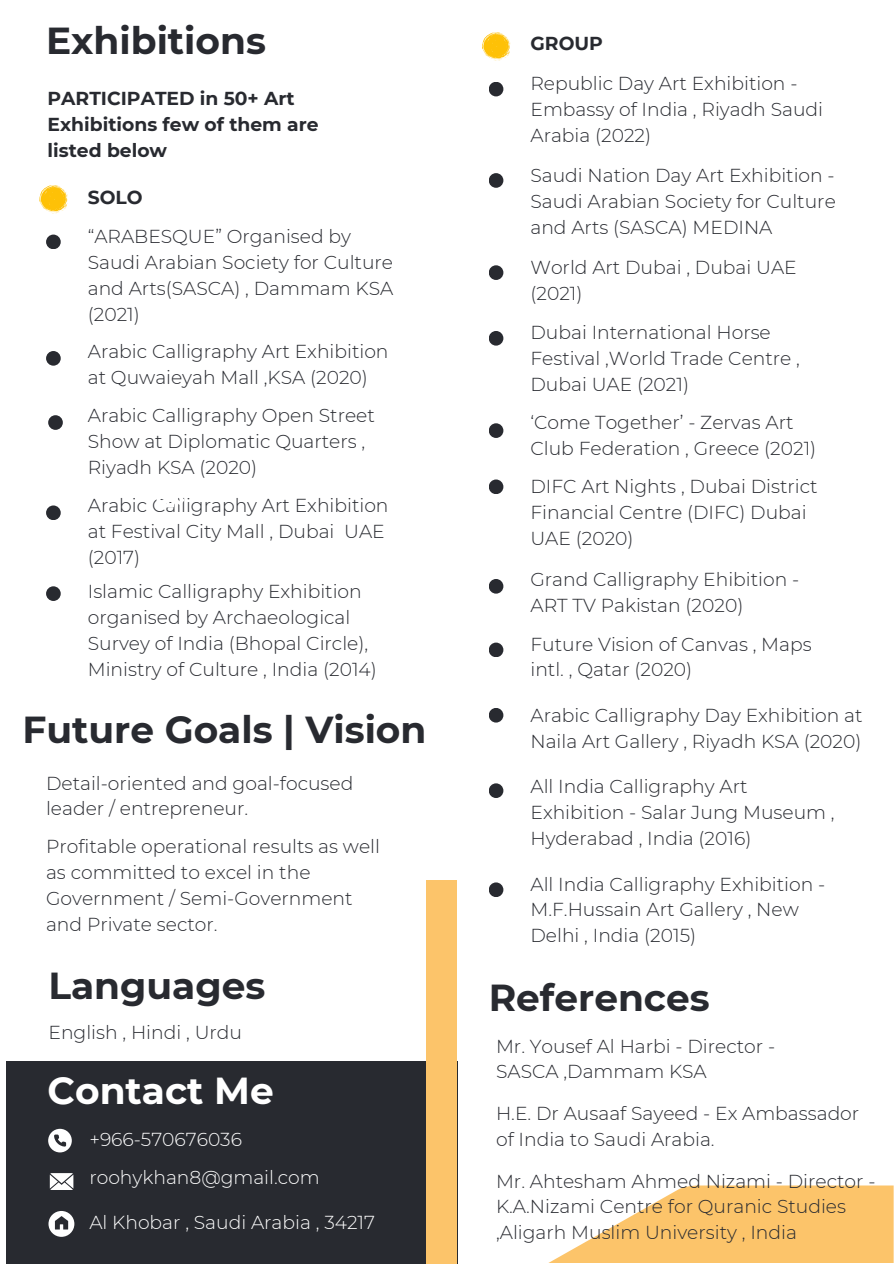
<style>
.page{position:relative;width:894px;height:1264px;background:#fff}
.page>*{position:absolute;margin:0;border:0;box-sizing:border-box;transform-origin:0 0}
.t1{font:700 37.5px "Montserrat";color:#282a30}
.t2{font:700 37.5px "Montserrat";color:#fff}
.t3{font:300 18.75px/25.8px "Montserrat";color:#282a30}
.t4{font:700 18.75px/25.8px "Montserrat";color:#282a30}
.t5{font:300 18.75px "Montserrat";color:#fff}
</style>
<div class="page">
<div style="left:6px;top:1060px;width:451px;height:203px;background:#282a30"></div>
<div style="left:426px;top:880px;width:30px;height:383px;background:#fcc46a"></div>
<svg style="left:548px;top:1185px;width:345px;height:78px"></svg>
<div style="left:488px;top:82px;width:15px;height:14px;background:#282a30;border-radius:50%"></div>
<div style="left:488px;top:173px;width:15px;height:15px;background:#282a30;border-radius:50%"></div>
<div style="left:488px;top:265px;width:15px;height:15px;background:#282a30;border-radius:50%"></div>
<div style="left:488px;top:331px;width:15px;height:14px;background:#282a30;border-radius:50%"></div>
<div style="left:488px;top:423px;width:15px;height:15px;background:#282a30;border-radius:50%"></div>
<svg style="left:48px;top:1128px;width:24px;height:24px"></svg>
<svg style="left:50px;top:1173px;width:23px;height:16px"></svg>
<svg style="left:48px;top:1211px;width:26px;height:25px"></svg>
<svg style="left:482px;top:32px;width:28px;height:28px"></svg>
<div style="left:46px;top:234px;width:15px;height:15px;background:#282a30;border-radius:50%"></div>
<div style="left:46px;top:351px;width:15px;height:15px;background:#282a30;border-radius:50%"></div>
<div style="left:48px;top:415px;width:15px;height:15px;background:#282a30;border-radius:50%"></div>
<div style="left:46px;top:505px;width:15px;height:15px;background:#282a30;border-radius:50%"></div>
<div style="left:46px;top:586px;width:15px;height:15px;background:#282a30;border-radius:50%"></div>
<svg style="left:39px;top:185px;width:29px;height:28px"></svg>
<div style="left:488px;top:479px;width:15px;height:15px;background:#282a30;border-radius:50%"></div>
<div style="left:488px;top:579px;width:15px;height:14px;background:#282a30;border-radius:50%"></div>
<div style="left:488px;top:708px;width:15px;height:14px;background:#282a30;border-radius:50%"></div>
<div style="left:488px;top:642px;width:15px;height:15px;background:#282a30;border-radius:50%"></div>
<div style="left:488px;top:783px;width:15px;height:15px;background:#282a30;border-radius:50%"></div>
<div style="left:488px;top:882px;width:15px;height:15px;background:#282a30;border-radius:50%"></div>
<p class="t1" style="left:46px;top:17px;width:221px">Exhibitions</p>
<p class="t4" style="left:48px;top:86px;width:272px">PARTICIPATED in 50+ Art<br>Exhibitions few of them are listed below</p>
<p class="t4" style="left:88px;top:184px;width:56px">SOLO</p>
<p class="t3" style="left:88px;top:223px;width:307px">“ARABESQUE” Organised by<br>Saudi Arabian Society for Culture and Arts(SASCA) , Dammam KSA (2021)</p>
<p class="t3" style="left:88px;top:339px;width:302px">Arabic Calligraphy Art Exhibition at Quwaieyah Mall ,KSA (2020)</p>
<p class="t3" style="left:88px;top:402px;width:288px">Arabic Calligraphy Open Street<br>Show at Diplomatic Quarters ,<br>Riyadh KSA (2020)</p>
<p class="t3" style="left:88px;top:492px;width:302px">Arabic Calligraphy Art Exhibition at Festival City Mall , Dubai UAE (2017)</p>
<p class="t3" style="left:88px;top:578px;width:290px">Islamic Calligraphy Exhibition organised by Archaeological<br>Survey of India (Bhopal Circle),<br>Ministry of Culture , India (2014)</p>
<p class="t1" style="left:22px;top:707px;width:405px">Future Goals | Vision</p>
<p class="t3" style="left:46px;top:770px;width:309px">Detail-oriented and goal-focused leader / entrepreneur.</p>
<p class="t3" style="left:46px;top:833px;width:335px">Profitable operational results as well as committed to excel in the<br>Government / Semi-Government and Private sector.</p>
<p class="t1" style="left:48px;top:962px;width:218px">Languages</p>
<p class="t3" style="left:48px;top:1019px;width:195px">English , Hindi , Urdu</p>
<h1 class="t2" style="left:48px;top:1068px;width:227px">Contact Me</h1>
<p class="t5" style="left:89px;top:1128px;width:154px">+966-570676036</p>
<h2 class="t5" style="left:89px;top:1165px;width:232px">roohykhan8@gmail.com</h2>
<h3 class="t5" style="left:89px;top:1210px;width:287px">Al Khobar , Saudi Arabia , 34217</h3>
<p class="t4" style="left:530px;top:30px;width:74px">GROUP</p>
<p class="t3" style="left:530px;top:70px;width:294px">Republic Day Art Exhibition -<br>Embassy of India , Riyadh Saudi<br>Arabia (2022)</p>
<h2 class="t3" style="left:530px;top:162px;width:307px;text-align:justify">Saudi Nation Day Art Exhibition - Saudi Arabian Society for Culture and Arts (SASCA) MEDINA</h2>
<p class="t3" style="left:530px;top:254px;width:268px">World Art Dubai , Dubai UAE (2021)</p>
<p class="t3" style="left:530px;top:319px;width:271px">Dubai International Horse<br>Festival ,World Trade Centre ,<br>Dubai UAE (2021)</p>
<p class="t3" style="left:530px;top:409px;width:287px">‘Come Together’ - Zervas Art<br>Club Federation , Greece (2021)</p>
<p class="t3" style="left:530px;top:473px;width:288px">DIFC Art Nights , Dubai District<br>Financial Centre (DIFC) Dubai<br>UAE (2020)</p>
<p class="t3" style="left:530px;top:566px;width:270px">Grand Calligraphy Ehibition -<br>ART TV Pakistan (2020)</p>
<p class="t3" style="left:530px;top:631px;width:283px">Future Vision of Canvas , Maps intl. , Qatar (2020)</p>
<p class="t3" style="left:530px;top:702px;width:333px">Arabic Calligraphy Day Exhibition at</p>
<p class="t3" style="left:530px;top:728px;width:332px">Naila Art Gallery , Riyadh KSA (2020)</p>
<h1 class="t3" style="left:530px;top:773px;width:306px">All India Calligraphy Art<br>Exhibition - Salar Jung Museum ,<br>Hyderabad , India (2016)</h1>
<p class="t3" style="left:530px;top:870px;width:296px">All India Calligraphy Exhibition -<br>M.F.Hussain Art Gallery , New<br>Delhi , India (2015)</p>
<h1 class="t1" style="left:488px;top:974px;width:222px">References</h1>
<p class="t3" style="left:496px;top:1032px;width:280px">Mr. Yousef Al Harbi - Director -<br>SASCA ,Dammam KSA</p>
<p class="t3" style="left:496px;top:1100px;width:364px">H.E. Dr Ausaaf Sayeed - Ex Ambassador of India to Saudi Arabia.</p>
<h1 class="t3" style="left:496px;top:1167px;width:381px">Mr. Ahtesham Ahmed Nizami - Director -<br>K.A.Nizami Centre for Quranic Studies ,Aligarh Muslim University , India</h1>
</div>
